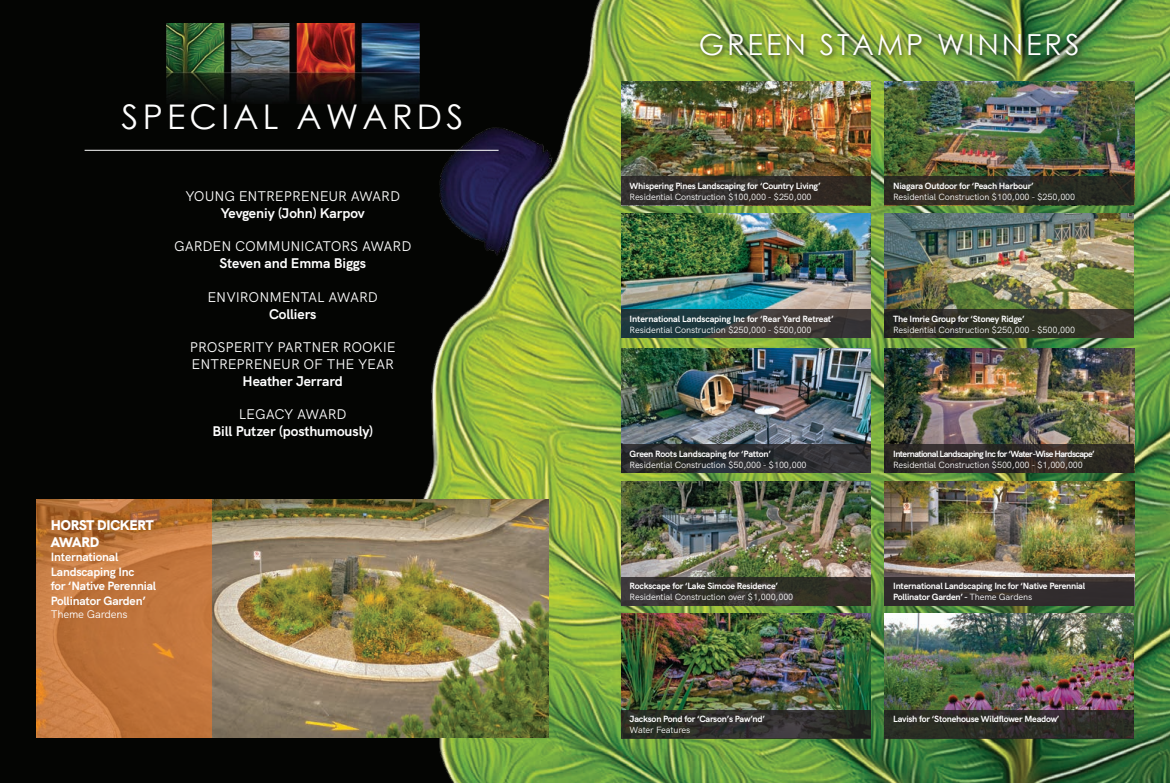
<style>
.page{position:relative;width:1170px;height:783px;background:#040503}
.page>*{position:absolute;margin:0;border:0;box-sizing:border-box;transform-origin:0 0}
.t1{font:34px "Century Gothic";letter-spacing:.125em;color:#fff}
.t2{font:29px "Century Gothic";letter-spacing:.1em;color:#fff}
.t3{font:14px/16.8px "HK Grotesk";letter-spacing:-.005em;color:#fff}
.t4{font:700 14px "HK Grotesk";letter-spacing:-.005em;color:#fff}
.t5{font:900 14px/16.8px "HK Grotesk";letter-spacing:-.015em;color:#fff}
.t6{font:700 12px/14.4px "HK Grotesk";letter-spacing:-.015em;color:#fff}
.t7{font:11px "HK Grotesk";letter-spacing:-.015em;color:#fff}
.t8{font:700 9px/10.8px "HK Grotesk";letter-spacing:-.025em;color:#fff}
.t9{font:9px "HK Grotesk";letter-spacing:-.015em;color:#fff}
.t10{font:700 9px "HK Grotesk";letter-spacing:-.065em;color:#fff}
.s1{font-weight:400}
</style>
<div class="page">
<img style="left:380px;top:0;width:790px;height:783px">
<img style="left:885px;top:81px;width:249px;height:96px">
<img style="left:621px;top:81px;width:249px;height:96px">
<img style="left:166px;top:24px;width:254px;height:80px">
<img style="left:885px;top:214px;width:249px;height:96px">
<img style="left:621px;top:214px;width:249px;height:96px">
<img style="left:885px;top:349px;width:249px;height:96px">
<img style="left:621px;top:349px;width:249px;height:96px">
<img style="left:885px;top:481px;width:249px;height:96px">
<img style="left:621px;top:481px;width:249px;height:96px">
<img style="left:885px;top:614px;width:249px;height:96px">
<img style="left:621px;top:614px;width:249px;height:96px">
<div style="left:697px;top:30px;width:387px;height:32px;background:#231f20;opacity:.87"></div>
<svg style="left:621px;top:177px;width:249px;height:28px;background:#302b28"></svg>
<svg style="left:885px;top:177px;width:249px;height:28px;background:#2c2b23"></svg>
<svg style="left:621px;top:310px;width:249px;height:28px;background:#30393a"></svg>
<svg style="left:885px;top:310px;width:249px;height:28px;background:#313027"></svg>
<svg style="left:621px;top:445px;width:249px;height:28px;background:#2d2e30"></svg>
<svg style="left:885px;top:445px;width:249px;height:28px;background:#2f2a26"></svg>
<svg style="left:621px;top:577px;width:249px;height:28px;background:#35322d"></svg>
<div style="left:885px;top:577px;width:249px;height:28px;background:linear-gradient(to bottom,#363030,#2f2a2b)"></div>
<svg style="left:621px;top:710px;width:249px;height:28px;background:#2e2e2a"></svg>
<svg style="left:885px;top:710px;width:249px;height:28px;background:#2d2c27"></svg>
<img style="left:212px;top:500px;width:337px;height:238px">
<svg style="left:36px;top:500px;width:176px;height:238px;background:#c1763c"></svg>
<hr style="left:85px;top:150px;width:414px;height:1px;background:#fff">
<h1 class="t1" style="left:122px;top:93px;width:343px">SPECIAL AWARDS</h1>
<h3 class="t3" style="left:185px;top:187px;width:216px">YOUNG ENTREPRENEUR AWARD</h3>
<h3 class="t4" style="left:221px;top:202px;width:145px">Yevgeniy (John) Karpov</h3>
<h3 class="t3" style="left:174px;top:237px;width:239px">GARDEN COMMUNICATORS AWARD</h3>
<h3 class="t4" style="left:219px;top:252px;width:148px">Steven and Emma Biggs</h3>
<h3 class="t3" style="left:208px;top:287px;width:172px">ENVIRONMENTAL AWARD</h3>
<h3 class="t4" style="left:269px;top:303px;width:49px">Colliers</h3>
<h3 class="t3" style="left:190px;top:338px;width:207px">PROSPERITY PARTNER ROOKIE<br>ENTREPRENEUR OF THE YEAR</h3>
<h3 class="t4" style="left:243px;top:370px;width:102px">Heather Jerrard</h3>
<h3 class="t3" style="left:239px;top:405px;width:109px">LEGACY AWARD</h3>
<h3 class="t4" style="left:212px;top:420px;width:162px">Bill Putzer (posthumously)</h3>
<h3 class="t5" style="left:51px;top:516px;width:104px">HORST DICKERT<br>AWARD</h3>
<h3 class="t6" style="left:51px;top:549px;width:107px">International<br>Landscaping Inc<br>for ‘Native Perennial<br>Pollinator Garden’</h3>
<p class="t7" style="left:51px;top:605px;width:78px">Theme Gardens</p>
<h2 class="t2" style="left:699px;top:24px;width:382px">GREEN STAMP WINNERS</h2>
<p class="t8" style="left:630px;top:180px;width:192px">Whispering Pines Landscaping for ‘Country Living’</p>
<p class="t9" style="left:630px;top:190px;width:184px">Residential Construction $100,000 - $250,000</p>
<p class="t8" style="left:893px;top:180px;width:142px">Niagara Outdoor for ‘Peach Harbour’</p>
<p class="t9" style="left:893px;top:190px;width:184px">Residential Construction $100,000 - $250,000</p>
<p class="t8" style="left:630px;top:313px;width:206px">International Landscaping Inc for ‘Rear Yard Retreat’</p>
<p class="t9" style="left:630px;top:323px;width:184px">Residential Construction $250,000 - $500,000</p>
<p class="t8" style="left:893px;top:313px;width:133px">The Imrie Group for ‘Stoney Ridge’</p>
<p class="t9" style="left:893px;top:323px;width:184px">Residential Construction $250,000 - $500,000</p>
<p class="t8" style="left:630px;top:448px;width:143px">Green Roots Landscaping for ‘Patton’</p>
<p class="t9" style="left:630px;top:457px;width:179px">Residential Construction $50,000 - $100,000</p>
<p class="t10" style="left:893px;top:447px;width:203px">International Landscaping Inc for ‘Water-Wise Hardscape’</p>
<p class="t9" style="left:893px;top:457px;width:191px">Residential Construction $500,000 - $1,000,000</p>
<p class="t8" style="left:630px;top:580px;width:150px">Rockscape for ‘Lake Simcoe Residence’</p>
<p class="t9" style="left:630px;top:590px;width:165px">Residential Construction over $1,000,000</p>
<p class="t8" style="left:893px;top:580px;width:193px">International Landscaping Inc for ‘Native Perennial<br>Pollinator Garden’ - <span class="s1">Theme Gardens</span></p>
<p class="t8" style="left:630px;top:713px;width:137px">Jackson Pond for ‘Carson’s Paw’nd’</p>
<p class="t9" style="left:630px;top:723px;width:62px">Water Features</p>
<p class="t8" style="left:893px;top:713px;width:168px">Lavish for ‘Stonehouse Wildflower Meadow’</p>
</div>
